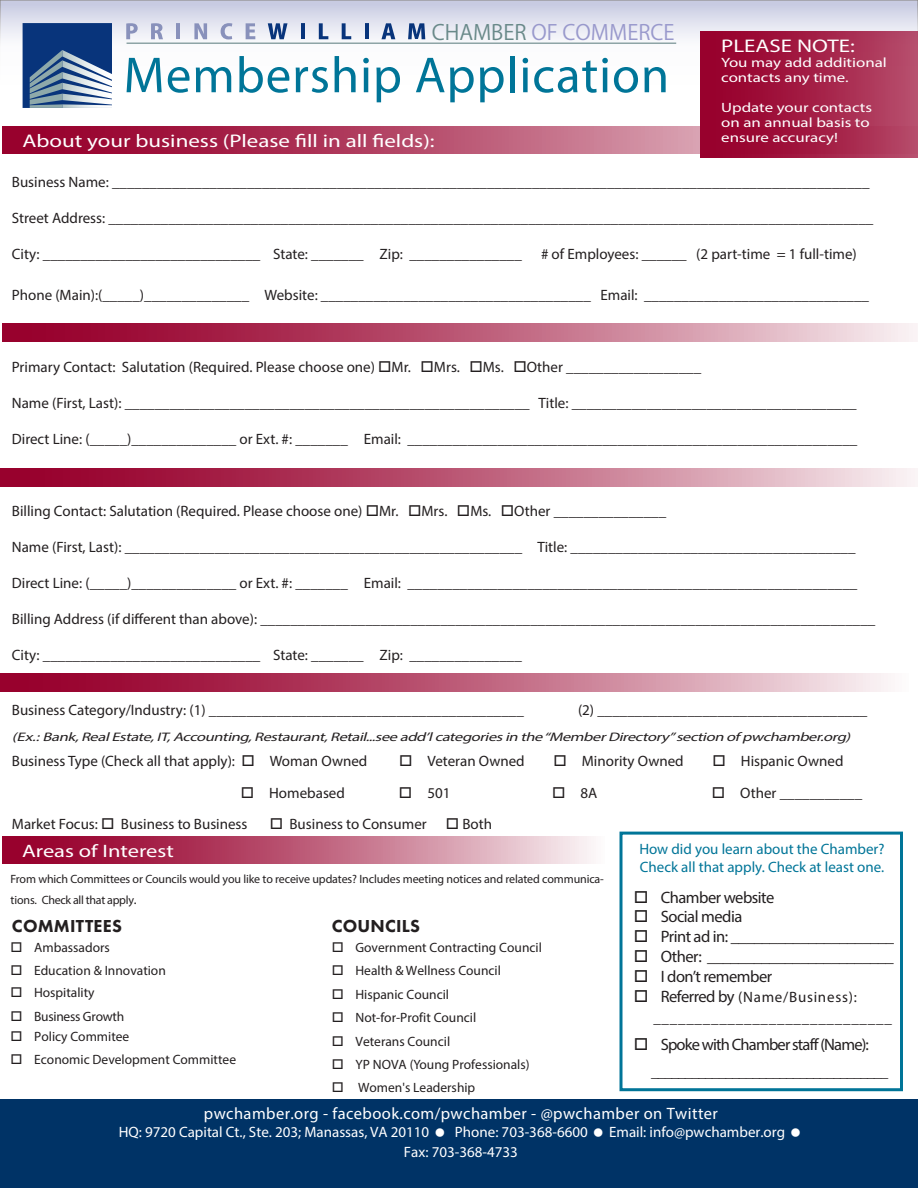
<style>
.page{position:relative;width:918px;height:1188px;background:#fff}
.page>*{position:absolute;margin:0;border:0;box-sizing:border-box;transform-origin:0 0}
.t1{font:51px "Myriad Pro";letter-spacing:.02em;color:#007598}
.t2{font:21px "Koz Go Pr 6 N";color:#99c}
.t3{font:18.3px "Myriad Pro";color:#fff;scale:1.25 1}
.t4{font:800 18px "Futura PT";letter-spacing:.01em;color:#231f20}
.t5{font:18px "Myriad Pro";color:#fff;scale:1.25 1}
.t6{font:16.5px "Myriad Pro";letter-spacing:-.03em;color:#231f20}
.t7{font:16.5px "Myriad Pro";letter-spacing:.025em;color:#fff}
.t8{font:16.5px "Myriad Pro";letter-spacing:-.05em;color:#231f20}
.t9{font:15px "Myriad Pro";color:#231f20}
.t10{font:15px "Myriad Pro";color:#fff}
.t11{font:15px "Myriad Pro";color:#007598}
.t12{font:15px "Myriad Pro";letter-spacing:.05em;color:#231f20}
.t13{font:13.5px/23.4px "Myriad Pro";color:#231f20}
.t14{font:13.5px "Myriad Pro";color:#fff;scale:1.25 1}
.t15{font:italic 12.3px "Myriad Pro";color:#231f20;scale:1.33 1}
.t16{font:12px/21px "Myriad Pro";letter-spacing:-.01em;color:#231f20}
.s1{color:#698989}
.s2{font-size:16.5px}
.s3{font-size:13.5px}
</style>
<div class="page">
<div style="left:0;top:1099px;width:918px;height:89px;background:#036"></div>
<div style="left:0;top:0;width:918px;height:89px;background:linear-gradient(to bottom,#d1d4e6,#fff)"></div>
<div style="left:23px;top:24px;width:89px;height:84px;background:#08347b"></div>
<svg style="left:30px;top:50px;width:82px;height:58px"></svg>
<hr style="left:123px;top:105px;width:303px;height:3px;background:#739191">
<svg style="left:126px;top:85px;width:7px;height:4px"></svg>
<svg style="left:158px;top:85px;width:4px;height:4px"></svg>
<svg style="left:202px;top:85px;width:6px;height:4px"></svg>
<svg style="left:233px;top:85px;width:7px;height:4px"></svg>
<svg style="left:265px;top:85px;width:8px;height:4px"></svg>
<svg style="left:298px;top:85px;width:9px;height:4px"></svg>
<svg style="left:332px;top:85px;width:4px;height:4px"></svg>
<svg style="left:361px;top:85px;width:5px;height:4px"></svg>
<svg style="left:391px;top:85px;width:6px;height:4px"></svg>
<svg style="left:422px;top:85px;width:4px;height:4px"></svg>
<svg style="left:125px;top:47px;width:23px;height:31px"></svg>
<svg style="left:172px;top:47px;width:22px;height:31px"></svg>
<svg style="left:218px;top:47px;width:25px;height:31px"></svg>
<svg style="left:266px;top:47px;width:31px;height:31px"></svg>
<svg style="left:322px;top:47px;width:19px;height:31px"></svg>
<svg style="left:365px;top:47px;width:17px;height:31px"></svg>
<svg style="left:406px;top:47px;width:20px;height:31px"></svg>
<svg style="left:126px;top:23px;width:12px;height:16px"></svg>
<svg style="left:151px;top:23px;width:12px;height:16px"></svg>
<hr style="left:176px;top:23px;width:4px;height:16px;background:#8991bb">
<svg style="left:194px;top:23px;width:13px;height:16px"></svg>
<svg style="left:221px;top:23px;width:11px;height:16px"></svg>
<svg style="left:246px;top:23px;width:9px;height:16px"></svg>
<svg style="left:268px;top:23px;width:20px;height:16px"></svg>
<hr style="left:301px;top:23px;width:3px;height:16px;background:#08347b">
<svg style="left:319px;top:23px;width:9px;height:16px"></svg>
<svg style="left:342px;top:23px;width:9px;height:16px"></svg>
<hr style="left:365px;top:23px;width:3px;height:16px;background:#08347b">
<svg style="left:381px;top:23px;width:14px;height:16px"></svg>
<svg style="left:408px;top:23px;width:17px;height:16px"></svg>
<hr style="left:127px;top:43px;width:549px;height:1px;background:#587a7b">
<svg style="left:2px;top:126px;width:699px;height:28px;background:#b24162"></svg>
<svg style="left:2px;top:837px;width:589px;height:27px;background:#bf627d"></svg>
<div style="left:620px;top:832px;width:283px;height:259px;background:#fff;border:3px solid #007598"></div>
<div style="left:701px;top:32px;width:217px;height:126px;background:linear-gradient(to right,#940025,#b54969)"></div>
<svg style="left:2px;top:323px;width:915px;height:19px;background:#bf627d"></svg>
<svg style="left:0;top:468px;width:915px;height:18px;background:#bf627d"></svg>
<svg style="left:0;top:674px;width:888px;height:18px;background:#bf627d"></svg>
<p class="t2" style="left:432px;top:20px;width:244px"><span class="s1">CHAMBER</span> OF COMMERCE</p>
<p class="t1" style="left:124px;top:44px;width:547px">Membership Application</p>
<p class="t3" style="left:23px;top:129px;width:331px">About your business (Please fill in all fields):</p>
<p class="t3" style="left:721px;top:35px;width:108px">PLEASE NOTE:</p>
<p class="t14" style="left:721px;top:54px;width:134px">You may add additional</p>
<p class="t14" style="left:721px;top:69px;width:104px">contacts any time.</p>
<p class="t14" style="left:721px;top:99px;width:122px">Update your contacts</p>
<p class="t14" style="left:721px;top:114px;width:120px">on an annual basis to</p>
<p class="t14" style="left:721px;top:129px;width:95px">ensure accuracy!</p>
<p class="t9" style="left:12px;top:173px;width:859px">Business Name: _____________________________________________________________________________________________________</p>
<p class="t9" style="left:12px;top:209px;width:863px">Street Address: ______________________________________________________________________________________________________</p>
<p class="t9" style="left:12px;top:245px;width:512px">City: _____________________________ State: _______ Zip: _______________</p>
<p class="t9" style="left:541px;top:245px;width:317px"># of Employees: ______ (2 part-time = 1 full-time)</p>
<p class="t9" style="left:12px;top:286px;width:859px">Phone (Main):(_____)______________ Website: ____________________________________ Email: ______________________________</p>
<p class="t9" style="left:12px;top:358px;width:691px">Primary Contact: Salutation (Required. Please choose one) □ Mr. □ Mrs. □ Ms. □ Other __________________</p>
<p class="t9" style="left:12px;top:394px;width:846px">Name (First, Last): ______________________________________________________ Title: ______________________________________</p>
<p class="t9" style="left:12px;top:430px;width:847px">Direct Line: (_____)______________ or Ext. #: _______ Email: ____________________________________________________________</p>
<p class="t9" style="left:12px;top:502px;width:656px">Billing Contact: Salutation (Required. Please choose one) □ Mr. □ Mrs. □ Ms. □ Other _______________</p>
<p class="t9" style="left:12px;top:538px;width:845px">Name (First, Last): _____________________________________________________ Title: ______________________________________</p>
<p class="t9" style="left:12px;top:574px;width:847px">Direct Line: (_____)______________ or Ext. #: _______ Email: ____________________________________________________________</p>
<p class="t9" style="left:12px;top:610px;width:865px">Billing Address (if different than above): __________________________________________________________________________________</p>
<p class="t9" style="left:12px;top:646px;width:512px">City: _____________________________ State: _______ Zip: _______________</p>
<p class="t9" style="left:12px;top:701px;width:514px">Business Category/Industry: (1) __________________________________________</p>
<p class="t9" style="left:578px;top:701px;width:291px">(2) ____________________________________</p>
<p class="t15" style="left:12px;top:729px;width:635px">(Ex.:Bank,RealEstate,IT,Accounting,Restaurant,Retail...seeadd’lcategoriesin the“MemberDirectory”section of pwchamber.org)</p>
<p class="t9" style="left:12px;top:752px;width:357px">Business Type (Check all that apply): □ Woman Owned</p>
<p class="t9" style="left:399px;top:752px;width:127px">□ Veteran Owned</p>
<p class="t9" style="left:553px;top:752px;width:132px">□ Minority Owned</p>
<p class="t9" style="left:712px;top:752px;width:133px">□ Hispanic Owned</p>
<p class="t9" style="left:241px;top:784px;width:106px">□ Homebased</p>
<p class="t9" style="left:399px;top:784px;width:53px">□ 501</p>
<p class="t9" style="left:552px;top:784px;width:47px">□ 8A</p>
<p class="t9" style="left:712px;top:784px;width:152px">□ Other ___________</p>
<p class="t9" style="left:12px;top:815px;width:237px">Market Focus: □ Business to Business</p>
<p class="t9" style="left:270px;top:815px;width:158px">□ Business to Consumer</p>
<p class="t9" style="left:446px;top:815px;width:48px">□ Both</p>
<p class="t5" style="left:22px;top:840px;width:123px">Areas of Interest</p>
<p class="t11" style="left:639px;top:840px;width:247px">How did you learn about the Chamber?</p>
<p class="t11" style="left:640px;top:858px;width:246px">Check all that apply. Check at least one.</p>
<p class="t6" style="left:661px;top:887px;width:115px">Chamber website</p>
<p class="t6" style="left:661px;top:907px;width:83px">Social media</p>
<p class="t6" style="left:661px;top:927px;width:235px">Print ad in: _____________________</p>
<p class="t6" style="left:661px;top:946px;width:235px">Other: ________________________</p>
<p class="t6" style="left:661px;top:966px;width:113px">I don’t remember</p>
<p class="t12" style="left:661px;top:987px;width:198px"><span class="s2">Referred by</span> (Name/Business):</p>
<p class="t9" style="left:653px;top:1008px;width:240px">_____________________________</p>
<p class="t8" style="left:661px;top:1034px;width:210px">Spoke with Chamber staff (Name):</p>
<p class="t9" style="left:651px;top:1062px;width:238px">___________________________________</p>
<p class="t16" style="left:10px;top:868px;width:595px">From which Committees or Councils would you like to receive updates? Includes meeting notices and related communica&shy;tions. Check all that apply<span class="s3">.</span></p>
<p class="t4" style="left:12px;top:914px;width:111px">COMMITTEES</p>
<p class="t4" style="left:332px;top:914px;width:90px">COUNCILS</p>
<p class="t13" style="left:355px;top:935px;width:188px">Government Contracting Council<br>Health &amp; Wellness Council<br>Hispanic Council<br>Not-for-Profit Council<br>Veterans Council<br>YP NOVA (Young Professionals)<br>Women's Leadership</p>
<p class="t13" style="left:34px;top:936px;width:133px;line-height:22.6px">Ambassadors<br>Education &amp; Innovation<br>Hospitality<br>Business Growth</p>
<p class="t13" style="left:34px;top:1025px;width:203px">Policy Commitee<br>Economic Development Committee</p>
<p class="t7" style="left:204px;top:1103px;width:516px">pwchamber.org - facebook.com/pwchamber - @pwchamber on Twitter</p>
<p class="t10" style="left:119px;top:1123px;width:312px">HQ: 9720 Capital Ct., Ste. 203; Manassas, VA 20110</p>
<p class="t10" style="left:455px;top:1123px;width:134px">Phone: 703-368-6600</p>
<p class="t10" style="left:609px;top:1123px;width:177px">Email: info@pwchamber.org</p>
<p class="t10" style="left:404px;top:1143px;width:115px">Fax: 703-368-4733</p>
</div>
